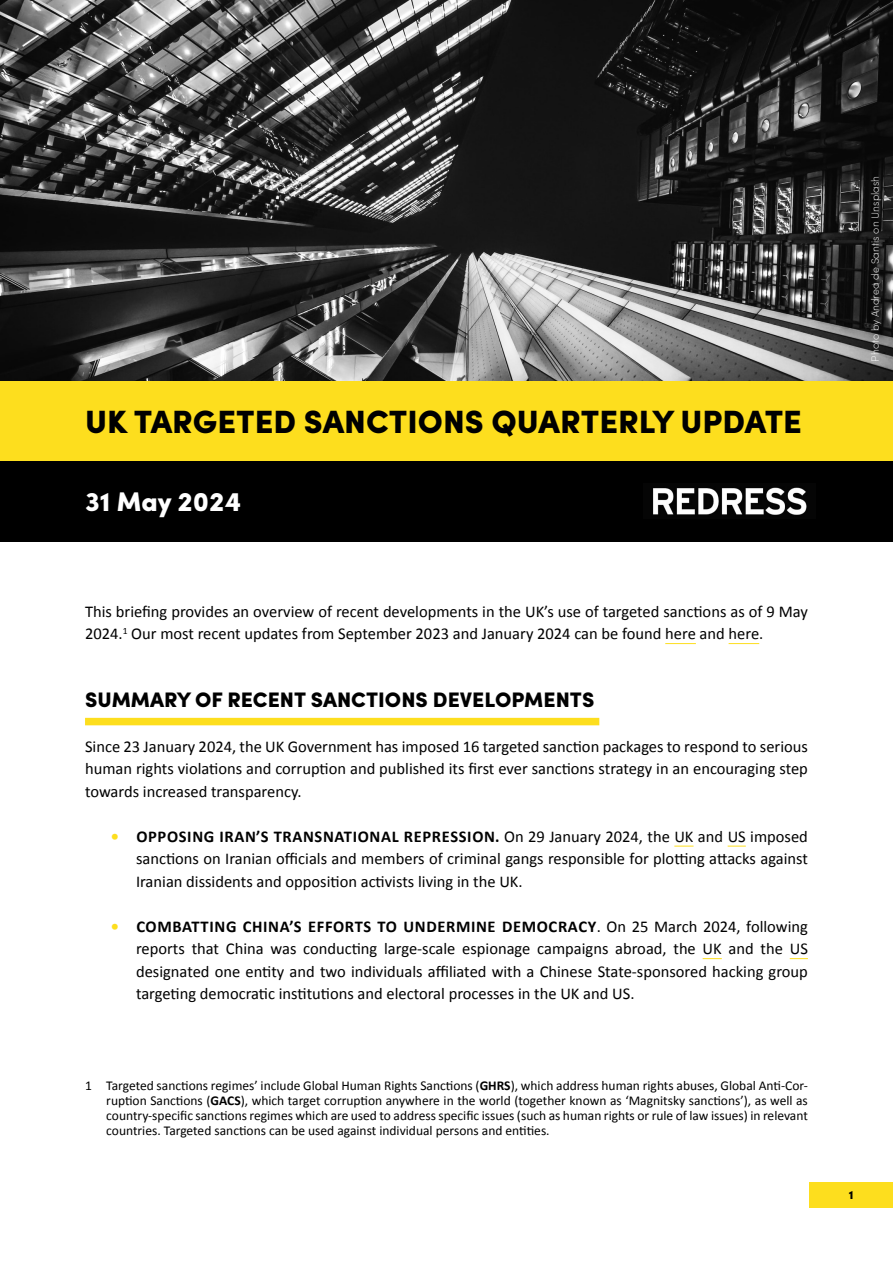
<style>
.page{position:relative;width:893px;height:1263px;background:#fff}
.page>*{position:absolute;margin:0;border:0;box-sizing:border-box;transform-origin:0 0}
.t1{font:900 32.25px "Sofia Pro";color:#000}
.t2{font:900 27px "Sofia Pro";color:#fff}
.t3{font:900 21px "Sofia Pro";color:#000}
.t4{font:16.5px/22.5px "Calibri";color:#000;text-align:justify}
.t5{font:13.5px/15px "Calibri";color:#000;text-align:justify}
.t6{font:900 12px "Sofia Pro";color:#000}
.t7{font:200 10.5px "Sofia Pro";color:#fff}
.s1{font-weight:700;color:#fdde1e}
.s2{font-weight:700}
</style>
<div class="page">
<div style="left:809px;top:1182px;width:84px;height:26px;background:#fdde1e"></div>
<div style="left:0;top:381px;width:893px;height:80px;background:#fdde1e"></div>
<div style="left:0;top:461px;width:893px;height:80px;background:#000"></div>
<img style="left:653px;top:487px;width:154px;height:28px">
<img style="left:0;top:0;width:893px;height:381px">
<hr style="left:665px;top:643px;width:31px;height:1px;background:#fdde1e">
<hr style="left:729px;top:643px;width:30px;height:1px;background:#fdde1e">
<div style="left:85px;top:718px;width:514px;height:7px;background:#fdde1e"></div>
<svg style="left:674px;top:846px;width:19px;height:1px"></svg>
<svg style="left:728px;top:846px;width:18px;height:1px"></svg>
<svg style="left:703px;top:958px;width:19px;height:1px"></svg>
<svg style="left:790px;top:958px;width:18px;height:1px"></svg>
<h1 class="t1" style="left:85px;top:396px;width:718px">UK TARGETED SANCTIONS QUARTERLY UPDATE</h1>
<h2 class="t2" style="left:85px;top:480px;width:158px">31 May 2024</h2>
<p class="t4" style="left:85px;top:599px;width:724px">This briefing provides an overview of recent developments in the UK’s use of targeted sanctions as of 9 May<br>2024.<sup>1</sup> Our most recent updates from September 2023 and January 2024 can be found here and here.</p>
<p class="t3" style="left:85px;top:683px;width:511px">SUMMARY OF RECENT SANCTIONS DEVELOPMENTS</p>
<p class="t4" style="left:85px;top:734px;width:724px">Since 23 January 2024, the UK Government has imposed 16 targeted sanction packages to respond to serious human rights violations and corruption and published its first ever sanctions strategy in an encouraging step towards increased transparency.</p>
<p class="t4" style="left:136px;top:824px;width:673px;text-indent:-25px"><span class="s1">•</span> <span class="s2">OPPOSING IRAN’S TRANSNATIONAL REPRESSION.</span> On 29 January 2024, the UK and US imposed sanctions on Iranian officials and members of criminal gangs responsible for plotting attacks against Iranian dissidents and opposition activists living in the UK.</p>
<p class="t4" style="left:136px;top:914px;width:673px;text-indent:-25px"><span class="s1">•</span> <span class="s2">COMBATTING CHINA’S EFFORTS TO UNDERMINE DEMOCRACY</span>. On 25 March 2024, following reports that China was conducting large-scale espionage campaigns abroad, the UK and the US designated one entity and two individuals affiliated with a Chinese State-sponsored hacking group targeting democratic institutions and electoral processes in the UK and US.</p>
<p class="t5" style="left:106px;top:1078px;width:703px;text-indent:-21px">1 Targeted sanctions regimes’ include Global Human Rights Sanctions (<span class="s2">GHRS</span>), which address human rights abuses, Global Anti-Cor&shy;ruption Sanctions (<span class="s2">GACS</span>), which target corruption anywhere in the world (together known as ‘Magnitsky sanctions’), as well as country-specific sanctions regimes which are used to address specific issues (such as human rights or rule of law issues) in relevant countries. Targeted sanctions can be used against individual persons and entities.</p>
<p class="t7" style="left:868px;top:362px;width:187px;rotate:-90deg">Photo by Andrea de Santis on Unsplash</p>
<p class="t6" style="left:849px;top:1185px;width:6px">1</p>
</div>
